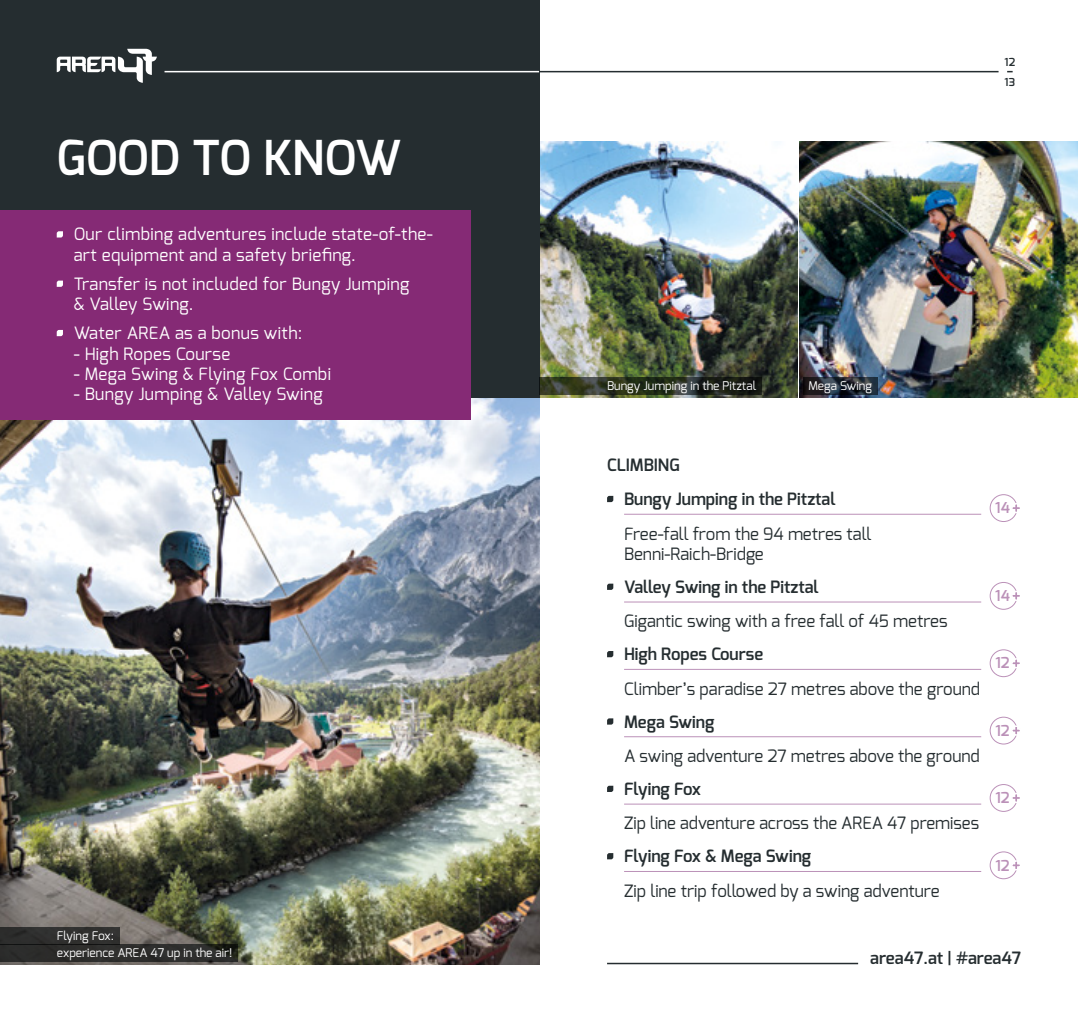
<style>
.page{position:relative;width:1078px;height:1021px;background:#fff}
.page>*{position:absolute;margin:0;border:0;box-sizing:border-box;transform-origin:0 0}
.t1{font:600 48px "Exo";color:#fff}
.t2{font:17px/20.4px "Exo";color:#252d30}
.t3{font:17px/20.4px "Exo";letter-spacing:.02em;color:#fff}
.t4{font:600 17px/34.6px "Exo";color:#252d30}
.t5{font:600 15px "Exo";color:#bb91b8}
.t6{font:12px "Exo";color:#fff}
.t7{font:600 11px/20px "Exo";color:#252d30}
</style>
<div class="page">
<img style="left:799px;top:142px;width:278px;height:255px">
<img style="left:539px;top:142px;width:258px;height:255px">
<img style="left:0;top:397px;width:539px;height:567px">
<div style="left:0;top:0;width:539px;height:397px;background:#252d30"></div>
<div style="left:0;top:210px;width:471px;height:210px;background:#852a75"></div>
<svg style="left:57px;top:231px;width:6px;height:6px"></svg>
<svg style="left:57px;top:280px;width:6px;height:7px"></svg>
<svg style="left:57px;top:330px;width:6px;height:6px"></svg>
<svg style="left:607px;top:496px;width:6px;height:6px"></svg>
<div style="left:989px;top:494px;width:28px;height:28px;border:1px solid #bb91b8;border-radius:50%"></div>
<svg style="left:1012px;top:502px;width:8px;height:12px"></svg>
<hr style="left:624px;top:514px;width:356px;height:1px;background:#bb91b8">
<svg style="left:607px;top:583px;width:6px;height:7px"></svg>
<div style="left:989px;top:582px;width:28px;height:27px;border:1px solid #bb91b8;border-radius:50%"></div>
<svg style="left:1012px;top:590px;width:8px;height:11px"></svg>
<hr style="left:624px;top:601px;width:356px;height:1px;background:#bb91b8">
<svg style="left:607px;top:651px;width:6px;height:6px"></svg>
<div style="left:989px;top:649px;width:28px;height:28px;border:1px solid #bb91b8;border-radius:50%"></div>
<svg style="left:1012px;top:657px;width:8px;height:12px"></svg>
<hr style="left:624px;top:669px;width:356px;height:1px;background:#bb91b8">
<svg style="left:607px;top:718px;width:6px;height:6px"></svg>
<div style="left:989px;top:716px;width:28px;height:28px;border:1px solid #bb91b8;border-radius:50%"></div>
<svg style="left:1012px;top:724px;width:8px;height:12px"></svg>
<hr style="left:624px;top:736px;width:356px;height:1px;background:#bb91b8">
<svg style="left:607px;top:785px;width:6px;height:7px"></svg>
<div style="left:989px;top:784px;width:28px;height:27px;border:1px solid #bb91b8;border-radius:50%"></div>
<svg style="left:1012px;top:792px;width:8px;height:11px"></svg>
<hr style="left:624px;top:803px;width:356px;height:1px;background:#bb91b8">
<svg style="left:607px;top:853px;width:6px;height:6px"></svg>
<div style="left:989px;top:851px;width:28px;height:28px;border:1px solid #bb91b8;border-radius:50%"></div>
<svg style="left:1012px;top:859px;width:8px;height:12px"></svg>
<hr style="left:624px;top:871px;width:356px;height:1px;background:#bb91b8">
<div style="left:0;top:944px;width:237px;height:17px;background:#2c2d2c"></div>
<div style="left:0;top:927px;width:119px;height:17px;background:#2f2f2e"></div>
<hr style="left:539px;top:71px;width:459px;height:1px;background:#252d30">
<svg style="left:57px;top:49px;width:100px;height:34px"></svg>
<hr style="left:164px;top:71px;width:375px;height:1px;background:#fff">
<svg style="left:539px;top:377px;width:222px;height:17px;background:#282f20"></svg>
<svg style="left:802px;top:377px;width:75px;height:17px"></svg>
<hr style="left:607px;top:962px;width:250px;height:2px;background:#252d30">
<h1 class="t1" style="left:57px;top:126px;width:346px">GOOD TO KNOW</h1>
<p class="t3" style="left:74px;top:224px;width:360px">Our climbing adventures include state-of-the&shy;art equipment and a safety briefing.</p>
<p class="t3" style="left:74px;top:273px;width:337px">Transfer is not included for Bungy Jumping &amp; Valley Swing.</p>
<p class="t3" style="left:74px;top:323px;width:230px">Water AREA as a bonus with:</p>
<p class="t3" style="left:74px;top:343px;width:158px">- High Ropes Course</p>
<p class="t3" style="left:74px;top:363px;width:259px">- Mega Swing &amp; Flying Fox Combi</p>
<p class="t3" style="left:74px;top:384px;width:250px">- Bungy Jumping &amp; Valley Swing</p>
<p class="t6" style="left:57px;top:927px;width:59px">Flying Fox:</p>
<p class="t6" style="left:57px;top:944px;width:177px">experience AREA 47 up in the air!</p>
<p class="t6" style="left:607px;top:377px;width:151px">Bungy Jumping in the Pitztal</p>
<p class="t6" style="left:808px;top:377px;width:65px">Mega Swing</p>
<p class="t4" style="left:624px;top:447px;width:213px;text-indent:-17px">CLIMBING<br>Bungy Jumping in the Pitztal</p>
<p class="t7" style="left:1004px;top:52px;width:12px">12<br>13</p>
<p class="t5" style="left:994px;top:498px;width:16px">14</p>
<p class="t2" style="left:624px;top:523px;width:249px">Free-fall from the 94 metres tall<br>Benni-Raich-Bridge</p>
<p class="t4" style="left:624px;top:569px;width:196px">Valley Swing in the Pitztal</p>
<p class="t5" style="left:994px;top:586px;width:16px">14</p>
<p class="t2" style="left:624px;top:611px;width:325px">Gigantic swing with a free fall of 45 metres</p>
<p class="t4" style="left:624px;top:636px;width:141px">High Ropes Course</p>
<p class="t5" style="left:995px;top:653px;width:16px">12</p>
<p class="t2" style="left:624px;top:678px;width:357px">Climber’s paradise 27 metres above the ground</p>
<p class="t4" style="left:624px;top:704px;width:92px">Mega Swing</p>
<p class="t5" style="left:995px;top:720px;width:16px">12</p>
<p class="t2" style="left:624px;top:745px;width:357px">A swing adventure 27 metres above the ground</p>
<p class="t4" style="left:624px;top:771px;width:79px">Flying Fox</p>
<p class="t5" style="left:995px;top:788px;width:16px">12</p>
<p class="t2" style="left:624px;top:813px;width:356px">Zip line adventure across the AREA 47 premises</p>
<p class="t4" style="left:624px;top:838px;width:189px">Flying Fox &amp; Mega Swing</p>
<p class="t5" style="left:995px;top:855px;width:16px">12</p>
<p class="t2" style="left:624px;top:880px;width:317px">Zip line trip followed by a swing adventure</p>
<p class="t4" style="left:870px;top:940px;width:152px">area47.at | #area47</p>
</div>
